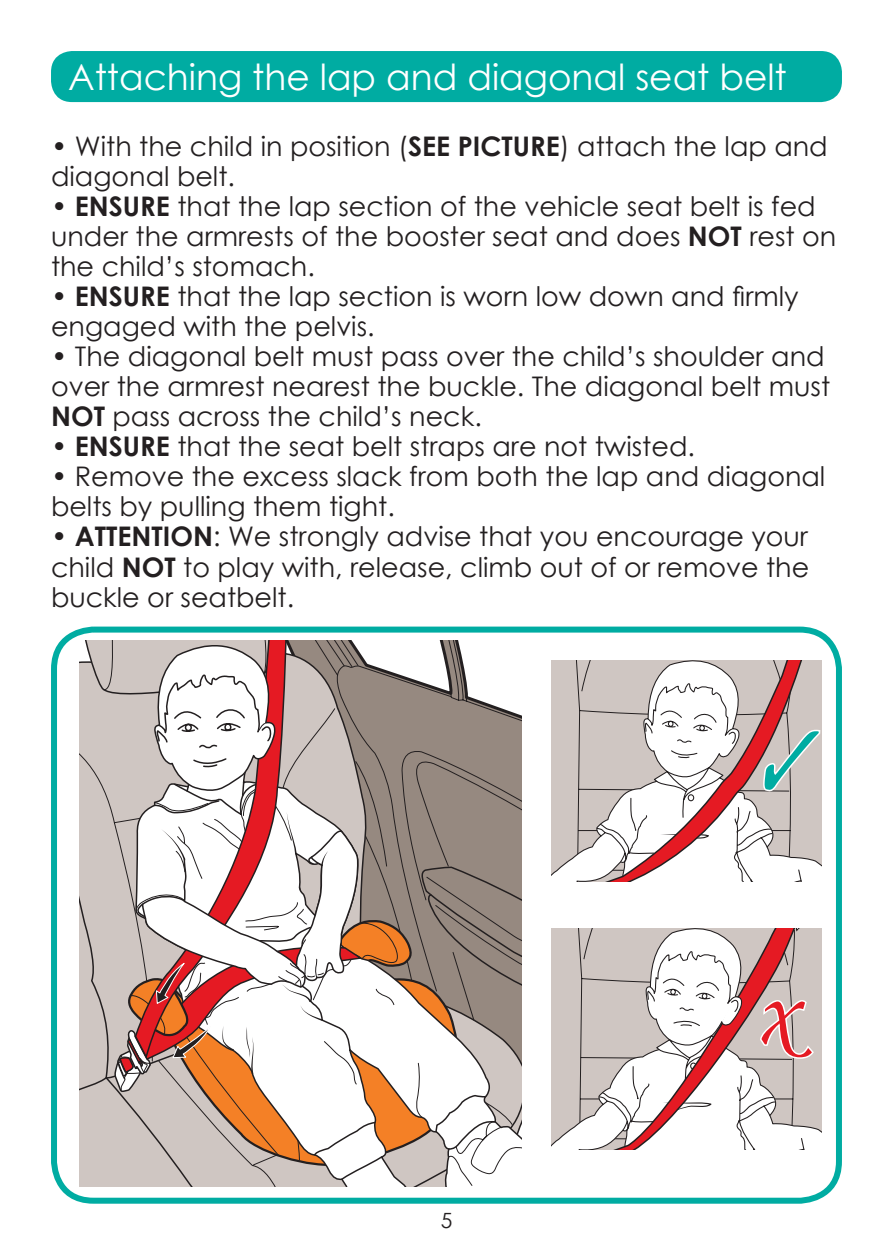
<style>
.page{position:relative;width:893px;height:1259px;background:#fff}
.page>*{position:absolute;margin:0;border:0;box-sizing:border-box;transform-origin:0 0}
.Body_text_CG_9pt{font:36px "Century Gothic";color:#fff}
.t1{font:27px/30px "Century Gothic";color:#231f20}
.t2{font:21px "Century Gothic";color:#231f20}
.s1{font-weight:700}
</style>
<div class="page">
<div style="left:51px;top:626px;width:791px;height:577px;border:6px solid #00aca2;border-radius:40px"></div>
<div style="left:51px;top:51px;width:791px;height:51px;background:#00aca2;border-radius:21px"></div>
<svg style="left:79px;top:640px;width:442px;height:547px"></svg>
<svg style="left:552px;top:943px;width:53px;height:206px;background:#cec6c3"></svg>
<svg style="left:605px;top:929px;width:217px;height:220px"></svg>
<svg style="left:720px;top:996px;width:22px;height:30px"></svg>
<svg style="left:759px;top:963px;width:56px;height:96px;background:#d1a5a3"></svg>
<svg style="left:552px;top:675px;width:47px;height:206px;background:#cec6c3"></svg>
<svg style="left:599px;top:660px;width:223px;height:221px"></svg>
<svg style="left:762px;top:729px;width:59px;height:75px;background:#b0bab6"></svg>
<p class="Body_text_CG_9pt" style="left:68px;top:52px;width:720px">Attaching the lap and diagonal seat belt</p>
<p class="t1" style="left:51px;top:131px;width:778px">• With the child in position (<span class="s1">SEE PICTURE</span>) attach the lap and diagonal belt.</p>
<p class="t1" style="left:51px;top:191px;width:787px">• <span class="s1">ENSURE</span> that the lap section of the vehicle seat belt is fed under the armrests of the booster seat and does <span class="s1">NOT</span> rest on the child’s stomach.</p>
<p class="t1" style="left:51px;top:281px;width:749px">• <span class="s1">ENSURE</span> that the lap section is worn low down and firmly engaged with the pelvis.</p>
<p class="t1" style="left:51px;top:341px;width:781px">• The diagonal belt must pass over the child’s shoulder and over the armrest nearest the buckle. The diagonal belt must<br><span class="s1">NOT</span> pass across the child’s neck.</p>
<p class="t1" style="left:51px;top:431px;width:645px">• <span class="s1">ENSURE</span> that the seat belt straps are not twisted.</p>
<p class="t1" style="left:51px;top:461px;width:776px">• Remove the excess slack from both the lap and diagonal belts by pulling them tight.</p>
<p class="t1" style="left:51px;top:521px;width:760px;text-align:justify">• <span class="s1">ATTENTION</span>: We strongly advise that you encourage your child <span class="s1">NOT</span> to play with, release, climb out of or remove the buckle or seatbelt.</p>
<p class="t2" style="left:441px;top:1205px;width:13px">5</p>
</div>
